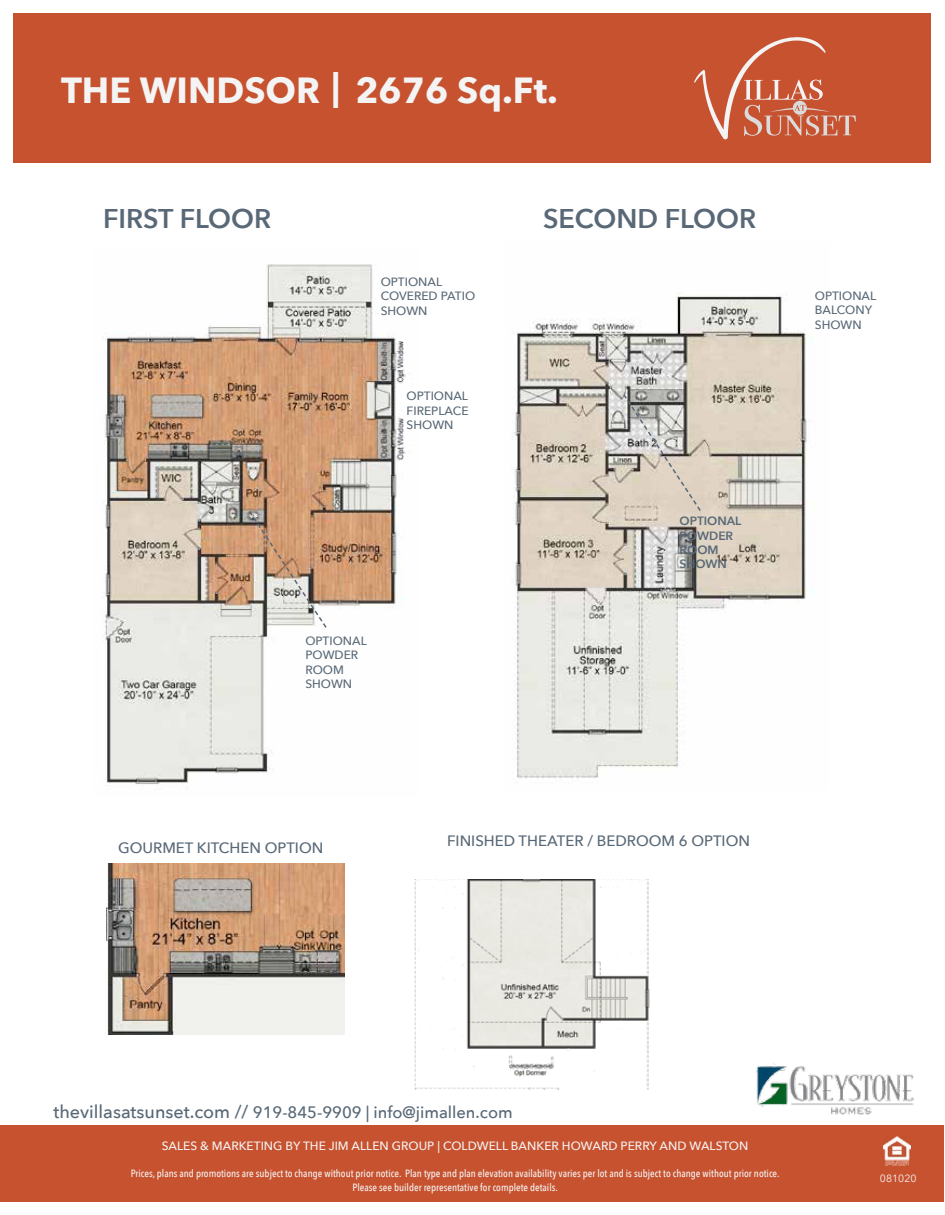
<style>
.page{position:relative;width:945px;height:1215px;background:#fff}
.page>*{position:absolute;margin:0;border:0;box-sizing:border-box;transform-origin:0 0}
.t1{font:700 36px "Avenir Next LT Pro";color:#f4f4f4}
.t2{font:600 27px "Avenir Next LT Pro";color:#586876}
.t3{font:500 16.5px "Avenir Next";color:#586876}
.t4{font:500 15px "Avenir Next";color:#586876}
.t5{font:500 12px/14.4px "Avenir Next";color:#586876}
.t6{font:500 12px "Avenir Next";color:#f4f4f4}
.t7{font:600 12px/14.4px "Avenir Next LT Pro";color:#586876}
.t8{font:500 10.5px/13.5px "Avenir Next Condensed";color:#f4f4f4;text-align:center}
.t9{font:10.5px "Avenir Next";color:#f4f4f4}
.s1{font-size:18px}
</style>
<div class="page">
<div style="left:14px;top:14px;width:918px;height:149px;background:#c7522f"></div>
<div style="left:0;top:1125px;width:943px;height:77px;background:#c7522f"></div>
<svg style="left:694px;top:37px;width:162px;height:103px"></svg>
<img style="left:756px;top:1064px;width:158px;height:51px">
<img style="left:414px;top:880px;width:236px;height:210px">
<img style="left:102px;top:264px;width:304px;height:521px">
<img style="left:512px;top:293px;width:301px;height:486px">
<img style="left:106px;top:864px;width:238px;height:170px">
<svg style="left:622px;top:393px;width:80px;height:120px;background:#c6c0b6"></svg>
<svg style="left:247px;top:509px;width:81px;height:120px;background:#c6aa94"></svg>
<img style="left:884px;top:1137px;width:27px;height:29px">
<h1 class="t1" style="left:332px;top:64px;width:10px">|</h1>
<h1 class="t1" style="left:61px;top:68px;width:498px">THE WINDSOR 2676 Sq.Ft.</h1>
<h2 class="t2" style="left:103px;top:203px;width:169px">FIRST FLOOR</h2>
<p class="t5" style="left:381px;top:274px;width:96px">OPTIONAL<br>COVERED PATIO<br>SHOWN</p>
<p class="t5" style="left:407px;top:388px;width:63px;text-align:justify">OPTIONAL FIREPLACE SHOWN</p>
<p class="t5" style="left:305px;top:633px;width:63px">OPTIONAL<br>POWDER<br>ROOM<br>SHOWN</p>
<h2 class="t2" style="left:543px;top:203px;width:215px">SECOND FLOOR</h2>
<p class="t7" style="left:680px;top:514px;width:63px">OPTIONAL<br>POWDER<br>ROOM<br>SHOWN</p>
<h3 class="t4" style="left:118px;top:835px;width:207px">GOURMET KITCHEN OPTION</h3>
<h3 class="t4" style="left:447px;top:828px;width:304px">FINISHED THEATER / BEDROOM 6 OPTION</h3>
<p class="t5" style="left:815px;top:288px;width:63px">OPTIONAL<br>BALCONY<br>SHOWN</p>
<h3 class="t3" style="left:53px;top:1098px;width:461px"><span class="s1">thevillasatsunset.com //</span> 919-845-9909 | info@jimallen.com</h3>
<p class="t6" style="left:162px;top:1136px;width:588px">SALES &amp; MARKETING BY THE JIM ALLEN GROUP | COLDWELL BANKER HOWARD PERRY AND WALSTON</p>
<p class="t8" style="left:131px;top:1167px;width:650px">Prices, plans and promotions are subject to change without prior notice. Plan type and plan elevation availability varies per lot and is subject to change without prior notice.<br>Please see builder representative for complete details.</p>
<p class="t9" style="left:880px;top:1170px;width:38px">081020</p>
</div>
